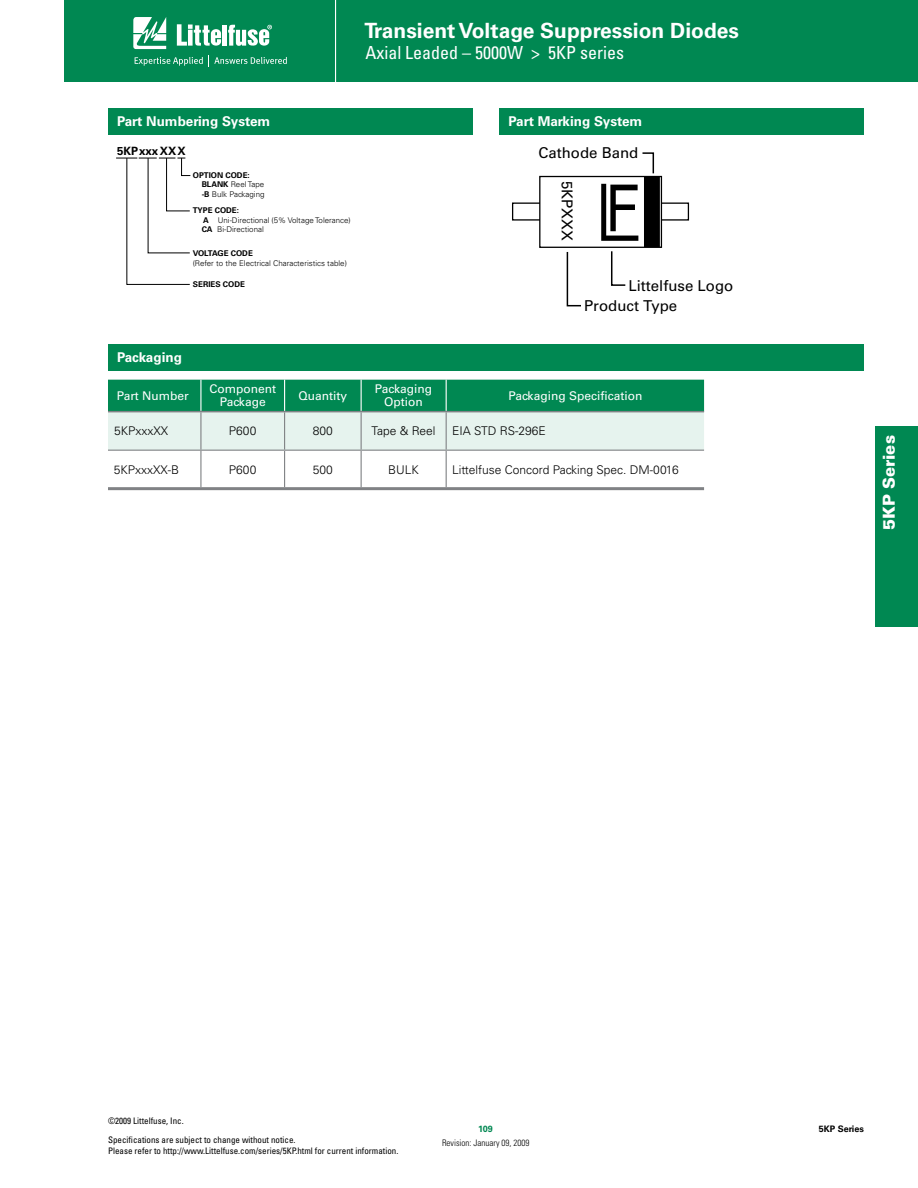
<style>
.page{position:relative;width:918px;height:1188px;background:#fff}
.page>*{position:absolute;margin:0;border:0;box-sizing:border-box;transform-origin:0 0}
.t1{font:64.95px "Helvetica";color:#000;scale:.84 1}
.t2{font:700 21px "Univers LT Std";color:#fff}
.t3{font:condensed 18px "Univers LT Std";color:#fff}
.t4{font:900 16.5px "Univers LT Std";color:#fff}
.t5{font:15px "Univers";color:#000}
.t6{font:700 13.5px "Univers LT Std";color:#fff}
.t7{font:300 12px "Univers LT Std";color:#000}
.t8{font:12px/13.5px "Univers LT Std";color:#fff;text-align:center}
.t9{font:700 11.4px "Univers LT Std";color:#000}
.t10{font:condensed 9px/19.5px "Univers LT Std";color:#000}
.t11{font:300 condensed 9px "Univers LT Std";color:#000}
.t12{font:700 9px "Univers LT Std";color:#000}
.t13{font:700 9px "Univers LT Std";color:#008852}
.t14{font:300 7.95px/9.4px "Univers LT Std";color:#000}
.t15{font:700 7.95px "Univers LT Std";color:#000}
.s1{font-weight:700}
</style>
<div class="page">
<div style="left:65px;top:0;width:853px;height:82px;background:#008852"></div>
<hr style="left:335px;top:0;width:1px;height:82px;background:#fff">
<svg style="left:133px;top:17px;width:33px;height:32px"></svg>
<div style="left:222px;top:25px;width:5px;height:21px;background:#fff"></div>
<svg style="left:228px;top:25px;width:44px;height:21px"></svg>
<svg style="left:177px;top:24px;width:44px;height:22px"></svg>
<svg style="left:135px;top:57px;width:68px;height:9px"></svg>
<svg style="left:214px;top:57px;width:73px;height:7px"></svg>
<div style="left:876px;top:427px;width:42px;height:200px;background:#008852"></div>
<div style="left:108px;top:108px;width:364px;height:27px;background:#008852"></div>
<div style="left:108px;top:344px;width:756px;height:27px;background:#008852"></div>
<svg style="left:108px;top:380px;width:596px;height:70px;background:#7dc1a6"></svg>
<hr style="left:200px;top:380px;width:1px;height:31px;background:#fff">
<hr style="left:284px;top:380px;width:1px;height:31px;background:#fff">
<hr style="left:361px;top:380px;width:1px;height:31px;background:#fff">
<hr style="left:446px;top:380px;width:1px;height:31px;background:#fff">
<hr style="left:108px;top:411px;width:596px;height:1px;background:#808285">
<hr style="left:200px;top:412px;width:1px;height:38px;background:#808285">
<hr style="left:284px;top:412px;width:1px;height:38px;background:#808285">
<hr style="left:361px;top:412px;width:1px;height:38px;background:#808285">
<hr style="left:446px;top:412px;width:1px;height:38px;background:#808285">
<hr style="left:108px;top:450px;width:177px;height:1px;background:#808285">
<hr style="left:200px;top:451px;width:1px;height:36px;background:#808285">
<hr style="left:285px;top:450px;width:76px;height:1px;background:#808285">
<hr style="left:284px;top:451px;width:1px;height:36px;background:#808285">
<hr style="left:361px;top:450px;width:85px;height:1px;background:#808285">
<hr style="left:361px;top:451px;width:1px;height:36px;background:#808285">
<hr style="left:446px;top:450px;width:258px;height:1px;background:#808285">
<hr style="left:446px;top:451px;width:1px;height:36px;background:#808285">
<hr style="left:108px;top:487px;width:596px;height:3px;background:#808285">
<svg style="left:116px;top:157px;width:75px;height:128px"></svg>
<div style="left:500px;top:108px;width:364px;height:27px;background:#008852"></div>
<div style="left:512px;top:203px;width:177px;height:18px;border:1px solid #000"></div>
<div style="left:540px;top:177px;width:121px;height:70px;background:#fff"></div>
<div style="left:539px;top:176px;width:123px;height:72px;border:1px solid #000"></div>
<div style="left:645px;top:177px;width:14px;height:70px;background:#000"></div>
<div style="left:644px;top:176px;width:16px;height:71px;border:1px solid #000"></div>
<svg style="left:601px;top:184px;width:37px;height:57px"></svg>
<svg style="left:566px;top:252px;width:15px;height:55px"></svg>
<svg style="left:611px;top:251px;width:15px;height:35px"></svg>
<svg style="left:642px;top:152px;width:13px;height:22px"></svg>
<h2 class="t2" style="left:364px;top:20px;width:376px">Transient Voltage Suppression Diodes</h2>
<h3 class="t3" style="left:365px;top:44px;width:260px">Axial Leaded – 5000W &gt; 5KP series</h3>
<h3 class="t6" style="left:117px;top:115px;width:155px">Part Numbering System</h3>
<p class="t9" style="left:117px;top:145px;width:70px">5KPxxxXXX</p>
<p class="t14" style="left:202px;top:171px;width:64px;text-indent:-9px"><span class="s1">OPTION CODE:<br>BLANK</span> Reel Tape <span class="s1">-B</span> Bulk Packaging</p>
<p class="t14" style="left:202px;top:206px;width:151px;text-indent:-9px"><span class="s1">TYPE CODE:<br>A</span> Uni-Directional (5% Voltage Tolerance)<br><span class="s1">CA</span> Bi-Directional</p>
<p class="t15" style="left:193px;top:249px;width:62px">VOLTAGE CODE</p>
<p class="t14" style="left:193px;top:259px;width:156px">(Refer to the Electrical Characteristics table)</p>
<p class="t15" style="left:193px;top:280px;width:54px">SERIES CODE</p>
<h3 class="t6" style="left:508px;top:115px;width:135px">Part Marking System</h3>
<h3 class="t5" style="left:538px;top:148px;width:102px">Cathode Band</h3>
<h3 class="t5" style="left:573px;top:181px;width:62px;rotate:90deg">5KPXXX</h3>
<h1 class="t1" style="left:606px;top:185px;width:41px">F</h1>
<h3 class="t5" style="left:628px;top:280px;width:107px">Littelfuse Logo</h3>
<h3 class="t5" style="left:584px;top:300px;width:95px">Product Type</h3>
<h3 class="t6" style="left:117px;top:351px;width:67px">Packaging</h3>
<h3 class="t8" style="left:117px;top:389px;width:74px">Part Number</h3>
<h3 class="t8" style="left:209px;top:383px;width:68px">Component<br>Package</h3>
<h3 class="t8" style="left:299px;top:389px;width:50px">Quantity</h3>
<h3 class="t8" style="left:375px;top:383px;width:59px">Packaging<br>Option</h3>
<h3 class="t8" style="left:508px;top:389px;width:135px">Packaging Specification</h3>
<h3 class="t7" style="left:114px;top:425px;width:55px">5KPxxxXX</h3>
<h3 class="t7" style="left:229px;top:425px;width:29px">P600</h3>
<h3 class="t7" style="left:313px;top:425px;width:22px">800</h3>
<h3 class="t7" style="left:372px;top:425px;width:65px">Tape &amp; Reel</h3>
<h3 class="t7" style="left:452px;top:425px;width:95px">EIA STD RS-296E</h3>
<h3 class="t7" style="left:114px;top:464px;width:67px">5KPxxxXX-B</h3>
<h3 class="t7" style="left:229px;top:464px;width:29px">P600</h3>
<h3 class="t7" style="left:313px;top:464px;width:22px">500</h3>
<h3 class="t7" style="left:388px;top:464px;width:32px">BULK</h3>
<h3 class="t7" style="left:452px;top:464px;width:228px">Littelfuse Concord Packing Spec. DM-0016</h3>
<h3 class="t4" style="left:880px;top:530px;width:96px;rotate:-90deg">5KP Series</h3>
<p class="t10" style="left:108px;top:1111px;width:189px">©2009 Littelfuse, Inc.<br>Specifications are subject to change without notice.</p>
<p class="t10" style="left:108px;top:1141px;width:292px">Please refer to http://www.Littelfuse.com/series/5KP.html for current information.</p>
<p class="t13" style="left:478px;top:1124px;width:16px">109</p>
<p class="t11" style="left:442px;top:1137px;width:89px">Revision: January 09, 2009</p>
<p class="t12" style="left:819px;top:1125px;width:47px">5KP Series</p>
</div>
